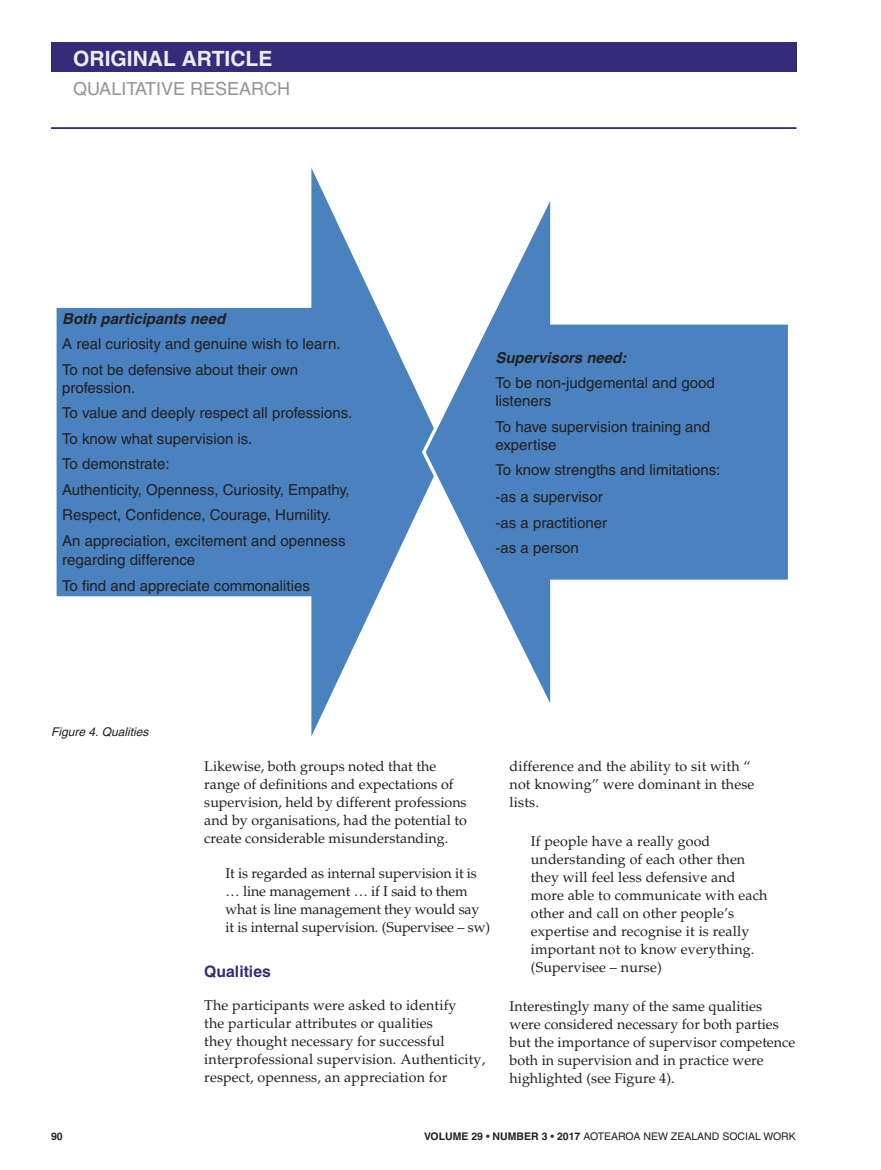
<style>
.page{position:relative;width:881px;height:1170px;background:#fff}
.page>*{position:absolute;margin:0;border:0;box-sizing:border-box;transform-origin:0 0}
.t1{font:700 21px "Helvetica";color:#edebf5}
.t2{font:18px "Helvetica";color:#939598}
.t3{font:700 15.75px "Helvetica";color:#352c79}
.t4{font:15px/25.5px "Helvetica";color:#231f20}
.t5{font:italic 700 15px "Helvetica";color:#231f20}
.t6{font:14.25px/18px "Palatino";color:#231f20}
.t7{font:italic 12px "Helvetica";color:#231f20}
.t8{font:10.5px "Helvetica";color:#231f20}
.t9{font:700 10.5px "Helvetica";color:#231f20}
.s1{font-weight:700}
.s2{font-weight:700;color:#352c79}
</style>
<div class="page">
<div style="left:51px;top:43px;width:745px;height:29px;background:#352c79"></div>
<hr style="left:51px;top:127px;width:745px;height:2px;background:#352c79">
<svg style="left:56px;top:168px;width:366px;height:567px;fill:#4a81bf"></svg>
<svg style="left:422px;top:201px;width:366px;height:502px"></svg>
<h1 class="t1" style="left:73px;top:50px;width:201px">ORIGINAL ARTICLE</h1>
<p class="t2" style="left:73px;top:82px;width:218px">QUALITATIVE RESEARCH</p>
<p class="t5" style="left:62px;top:313px;width:164px">Both participants need</p>
<p class="t4" style="left:62px;top:332px;width:280px">A real curiosity and genuine wish to learn.<br>To not be defensive about their own</p>
<p class="t4" style="left:62px;top:376px;width:291px">profession.<br>To value and deeply respect all professions.<br>To know what supervision is.<br>To demonstrate:<br>Authenticity, Openness, Curiosity, Empathy, Respect, Confidence, Courage, Humility.<br>An appreciation, excitement and openness</p>
<p class="t4" style="left:62px;top:548px;width:249px">regarding difference<br>To find and appreciate commonalities</p>
<p class="t7" style="left:51px;top:727px;width:99px">Figure 4. Qualities</p>
<p class="t5" style="left:495px;top:352px;width:132px">Supervisors need:</p>
<p class="t4" style="left:495px;top:375px;width:221px;line-height:18px">To be non-judgemental and good listeners</p>
<p class="t4" style="left:495px;top:419px;width:216px;line-height:18px">To have supervision training and expertise</p>
<p class="t4" style="left:495px;top:458px;width:226px;line-height:27px">To know strengths and limitations: -as a supervisor</p>
<p class="t4" style="left:495px;top:511px;width:113px">-as a practitioner -as a person</p>
<p class="t7" style="left:481px;top:498px;width:99px">Figure 4. Qualities</p>
<p class="t6" style="left:204px;top:758px;width:264px">Likewise, both groups noted that the range of definitions and expectations of supervision, held by different professions and by organisations, had the potential to create considerable misunderstanding.</p>
<p class="t6" style="left:225px;top:865px;width:266px">It is regarded as internal supervision it is … line management … if I said to them what is line management they would say it is internal supervision. (Supervisee – sw)</p>
<p class="t3" style="left:204px;top:965px;width:68px">Qualities</p>
<p class="t6" style="left:204px;top:997px;width:282px">The participants were asked to identify<br>the particular attributes or qualities<br>they thought necessary for successful interprofessional supervision. Authenticity, respect, openness, an appreciation for</p>
<p class="t6" style="left:509px;top:758px;width:246px">difference and the ability to sit with “ not knowing” were dominant in these lists.</p>
<p class="t6" style="left:530px;top:833px;width:238px">If people have a really good understanding of each other then they will feel less defensive and more able to communicate with each other and call on other people’s expertise and recognise it is really important not to know everything. (Supervisee – nurse)</p>
<p class="t6" style="left:509px;top:998px;width:287px">Interestingly many of the same qualities were considered necessary for both parties but the importance of supervisor competence both in supervision and in practice were highlighted (see Figure 4).</p>
<p class="t9" style="left:51px;top:1132px;width:13px">90</p>
<p class="t8" style="left:424px;top:1132px;width:373px"><span class="s1">VOLUME 29</span> <span class="s2">•</span> <span class="s1">NUMBER 3</span> <span class="s2">•</span> <span class="s1">2017</span> AOTEAROA NEW ZEALAND SOCIAL WORK</p>
</div>
